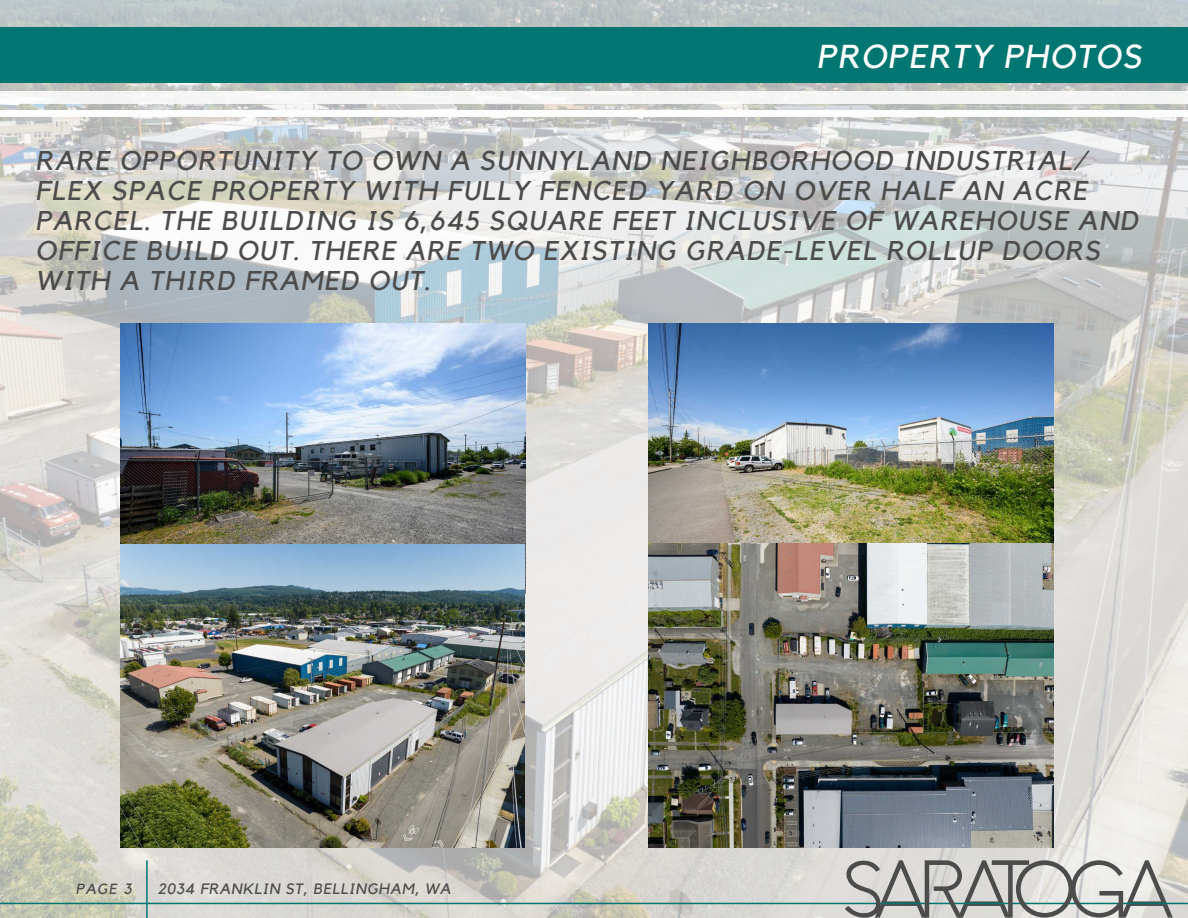
<style>
.page{position:relative;width:1188px;height:918px;background:#fff}
.page>*{position:absolute;margin:0;border:0;box-sizing:border-box;transform-origin:0 0}
.t1{font:italic 33px "Kollektif";letter-spacing:.05em;color:#fff}
.t2{font:italic 27px/30px "Kollektif";letter-spacing:.05em;color:#4d4c4c}
.t3{font:italic 15px "Kollektif";letter-spacing:.05em;color:#4d4c4c}
.t4{font:italic 14.7px "Kollektif";color:#4d4c4c}
.s1{font-size:15px}
</style>
<div class="page">
<img style="left:0;top:0;width:1188px;height:918px">
<hr style="left:0;top:903px;width:1188px;height:1px;background:#007672">
<svg style="left:845px;top:855px;width:328px;height:63px;background:#b8b9b6"></svg>
<hr style="left:146px;top:860px;width:2px;height:58px;background:#007672">
<div style="left:0;top:91px;width:1188px;height:12px;background:#f4f5f4"></div>
<div style="left:0;top:111px;width:1188px;height:6px;background:#fff"></div>
<div style="left:0;top:27px;width:1188px;height:55px;background:#007672"></div>
<img style="left:649px;top:324px;width:405px;height:220px">
<img style="left:120px;top:324px;width:405px;height:220px">
<img style="left:120px;top:544px;width:405px;height:304px">
<img style="left:649px;top:544px;width:405px;height:303px">
<p class="t1" style="left:817px;top:37px;width:326px">PROPERTY PHOTOS</p>
<p class="t2" style="left:36px;top:146px;width:1104px">RARE OPPORTUNITY TO OWN A SUNNYLAND NEIGHBORHOOD INDUSTRIAL/ FLEX SPACE PROPERTY WITH FULLY FENCED YARD ON OVER HALF AN ACRE PARCEL. THE BUILDING IS 6,645 SQUARE FEET INCLUSIVE OF WAREHOUSE AND OFFICE BUILD OUT. THERE ARE TWO EXISTING GRADE-LEVEL ROLLUP DOORS WITH A THIRD FRAMED OUT.</p>
<p class="t4" style="left:76px;top:880px;width:57px">page <span class="s1">3</span></p>
<p class="t3" style="left:158px;top:880px;width:295px">2034 FRANKLIN ST, BELLINGHAM, WA</p>
</div>
